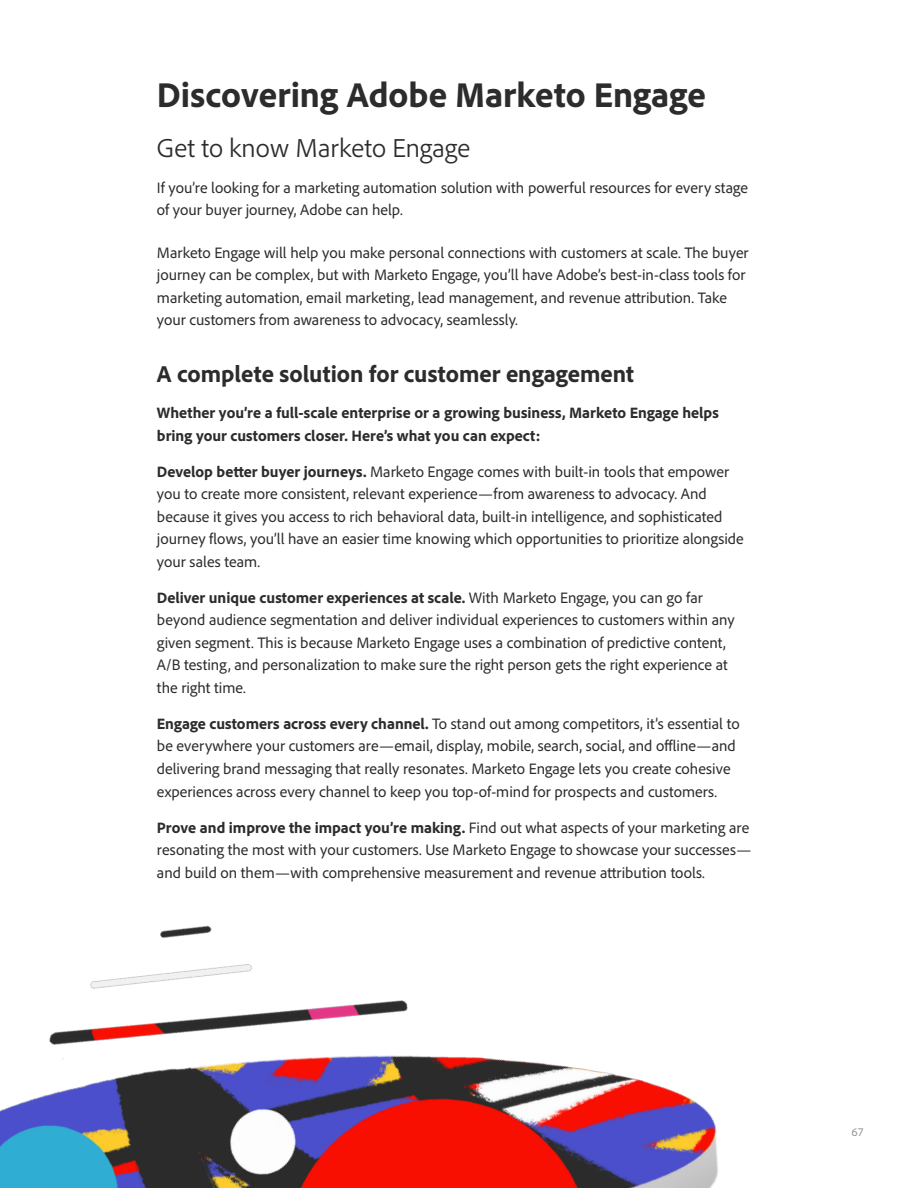
<style>
.page{position:relative;width:918px;height:1188px;background:#fff}
.page>*{position:absolute;margin:0;border:0;box-sizing:border-box;transform-origin:0 0}
.t1{font:800 36px "Adobe Clean";color:#2c2c2c}
.t2{font:300 27px "Adobe Clean";color:#2c2c2c}
.t3{font:800 24px "Adobe Clean";color:#2c2c2c}
.t4{font:15.75px/22.5px "Adobe Clean";color:#2c2c2c}
.t5{font:800 15.75px/22.5px "Adobe Clean";color:#2c2c2c}
.t6{font:12px "Adobe Clean";color:#949598}
.s1{font-weight:800}
</style>
<div class="page">
<img style="left:423px;top:1056px;width:295px;height:132px">
<img style="left:0;top:925px;width:423px;height:263px">
<h1 class="t1" style="left:157px;top:71px;width:550px">Discovering Adobe Marketo Engage</h1>
<h2 class="t2" style="left:157px;top:130px;width:315px">Get to know Marketo Engage</h2>
<p class="t4" style="left:157px;top:176px;width:593px">If you’re looking for a marketing automation solution with powerful resources for every stage of your buyer journey, Adobe can help.</p>
<p class="t4" style="left:157px;top:241px;width:593px">Marketo Engage will help you make personal connections with customers at scale. The buyer journey can be complex, but with Marketo Engage, you’ll have Adobe’s best-in-class tools for marketing automation, email marketing, lead management, and revenue attribution. Take your customers from awareness to advocacy, seamlessly.</p>
<h3 class="t3" style="left:157px;top:359px;width:479px">A complete solution for customer engagement</h3>
<p class="t5" style="left:157px;top:401px;width:563px">Whether you’re a full-scale enterprise or a growing business, Marketo Engage helps bring your customers closer. Here’s what you can expect:</p>
<p class="t4" style="left:157px;top:460px;width:588px"><span class="s1">Develop better buyer journeys.</span> Marketo Engage comes with built-in tools that empower you to create more consistent, relevant experience—from awareness to advocacy. And because it gives you access to rich behavioral data, built-in intelligence, and sophisticated journey flows, you’ll have an easier time knowing which opportunities to prioritize alongside your sales team.</p>
<p class="t4" style="left:157px;top:586px;width:579px"><span class="s1">Deliver unique customer experiences at scale.</span> With Marketo Engage, you can go far beyond audience segmentation and deliver individual experiences to customers within any given segment. This is because Marketo Engage uses a combination of predictive content, A/B testing, and personalization to make sure the right person gets the right experience at the right time.</p>
<p class="t4" style="left:157px;top:712px;width:584px"><span class="s1">Engage customers across every channel.</span> To stand out among competitors, it’s essential to be everywhere your customers are—email, display, mobile, search, social, and offline—and delivering brand messaging that really resonates. Marketo Engage lets you create cohesive experiences across every channel to keep you top-of-mind for prospects and customers.</p>
<p class="t4" style="left:157px;top:815px;width:596px"><span class="s1">Prove and improve the impact you’re making.</span> Find out what aspects of your marketing are resonating the most with your customers. Use Marketo Engage to showcase your successes— and build on them—with comprehensive measurement and revenue attribution tools.</p>
<p class="t6" style="left:852px;top:1124px;width:13px">67</p>
</div>
